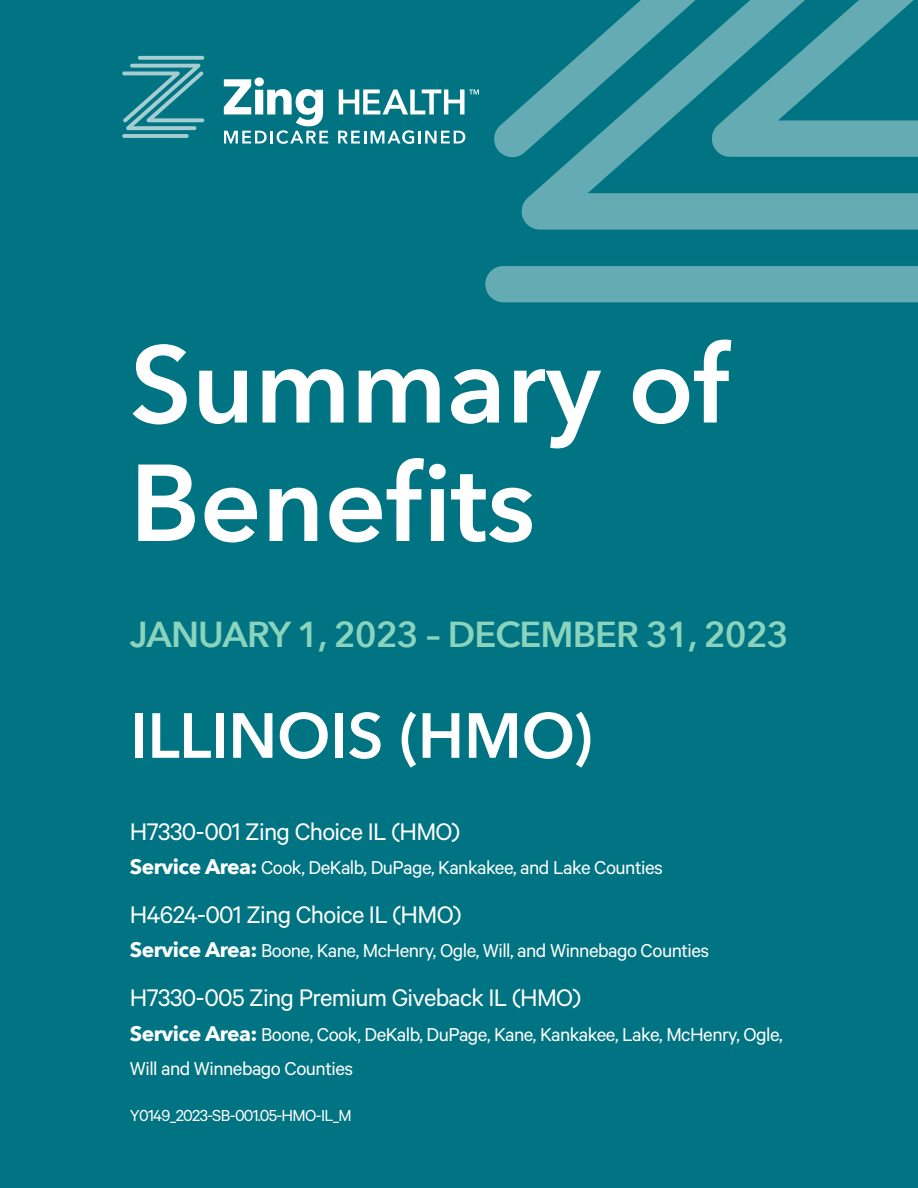
<style>
.page{position:relative;width:918px;height:1188px;background:#007482}
.page>*{position:absolute;margin:0;border:0;box-sizing:border-box;transform-origin:0 0}
.t1{font:600 108px/118.5px "Avenir Next";color:#fff}
.t2{font:600 63px "Avenir Next";letter-spacing:-.005em;color:#fff}
.t3{font:600 36px "Avenir Next";letter-spacing:-.025em;color:#8ad3bd}
.t4{font:27px "Calibre";letter-spacing:-.025em;color:#fff}
.t5{font:21px/34.5px "Calibre";letter-spacing:-.025em;color:#fff}
.t6{font:18px "Calibre";letter-spacing:-.04em;color:#fff}
.s1{font-family:"Avenir Next";font-weight:700}
</style>
<div class="page">
<svg style="left:521px;top:157px;width:397px;height:73px;fill:#65abb3"></svg>
<div style="left:485px;top:266px;width:433px;height:36px;background:#65abb3"></div>
<svg style="left:494px;top:0;width:424px;height:157px"></svg>
<svg style="left:138px;top:56px;width:66px;height:4px"></svg>
<hr style="left:122px;top:134px;width:67px;height:4px;background:#a1cbd0;border-radius:2px">
<svg style="left:122px;top:64px;width:82px;height:66px"></svg>
<svg style="left:339px;top:89px;width:140px;height:25px"></svg>
<svg style="left:224px;top:77px;width:104px;height:67px"></svg>
<svg style="left:338px;top:130px;width:127px;height:14px"></svg>
<h1 class="t1" style="left:130px;top:323px;width:601px">Summary of<br>Benefits</h1>
<h3 class="t3" style="left:130px;top:603px;width:660px">JANUARY 1, 2023 – DECEMBER 31, 2023</h3>
<h2 class="t2" style="left:130px;top:682px;width:464px">ILLINOIS (HMO)</h2>
<p class="t4" style="left:130px;top:815px;width:332px">H7330-001 Zing Choice IL (HMO)</p>
<p class="t5" style="left:130px;top:850px;width:534px"><span class="s1">Service Area:</span> Cook, DeKalb, DuPage, Kankakee, and Lake Counties</p>
<p class="t4" style="left:130px;top:899px;width:333px">H4624-001 Zing Choice IL (HMO)</p>
<p class="t5" style="left:130px;top:933px;width:581px"><span class="s1">Service Area:</span> Boone, Kane, McHenry, Ogle, Will, and Winnebago Counties</p>
<p class="t4" style="left:130px;top:982px;width:453px">H7330-005 Zing Premium Giveback IL (HMO)</p>
<p class="t5" style="left:130px;top:1016px;width:654px"><span class="s1">Service Area:</span> Boone, Cook, DeKalb, DuPage, Kane, Kankakee, Lake, McHenry, Ogle,<br>Will and Winnebago Counties</p>
<p class="t6" style="left:130px;top:1105px;width:223px">Y0149_2023-SB-001.05-HMO-IL_M</p>
</div>
